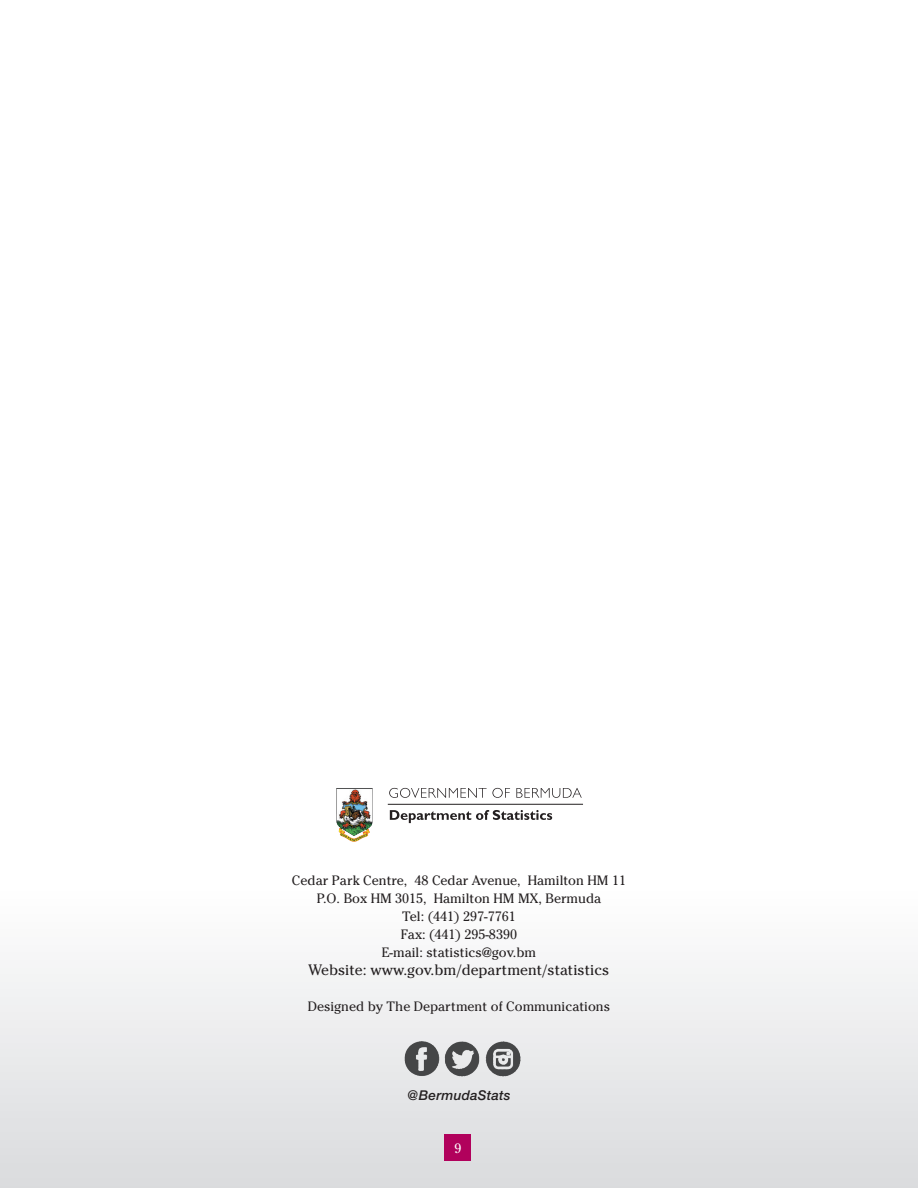
<style>
.page{position:relative;width:918px;height:1188px;background:#fff}
.page>*{position:absolute;margin:0;border:0;box-sizing:border-box;transform-origin:0 0}
.t1{font:15px "Cheltenham";color:#231f20}
.t2{font:13.5px/18px "Cheltenham";color:#231f20;text-align:center}
.t3{font:italic 500 13.5px "Helvetica Neue";letter-spacing:.015em;color:#231f20}
.t4{font:13.5px "Cheltenham";color:#fff}
</style>
<div class="page">
<div style="left:0;top:888px;width:918px;height:300px;background:linear-gradient(to bottom,#fefefe,#dadbdd)"></div>
<div style="left:444px;top:1134px;width:27px;height:27px;background:#b1015c"></div>
<img style="left:336px;top:788px;width:37px;height:54px">
<svg style="left:389px;top:788px;width:121px;height:10px"></svg>
<svg style="left:516px;top:788px;width:66px;height:10px"></svg>
<svg style="left:390px;top:810px;width:162px;height:13px"></svg>
<hr style="left:388px;top:804px;width:195px;height:1px;background:#231f20">
<img style="left:402px;top:1020px;width:121px;height:76px">
<p class="t2" style="left:292px;top:872px;width:336px">Cedar Park Centre, 48 Cedar Avenue, Hamilton HM 11<br>P.O. Box HM 3015, Hamilton HM MX, Bermuda<br>Tel: (441) 297-7761<br>Fax: (441) 295-8390<br>E-mail: statistics@gov.bm</p>
<p class="t1" style="left:309px;top:961px;width:302px">Website: www.gov.bm/department/statistics</p>
<p class="t2" style="left:308px;top:998px;width:304px">Designed by The Department of Communications</p>
<p class="t3" style="left:407px;top:1087px;width:105px">@BermudaStats</p>
<p class="t4" style="left:454px;top:1140px;width:9px">9</p>
</div>
